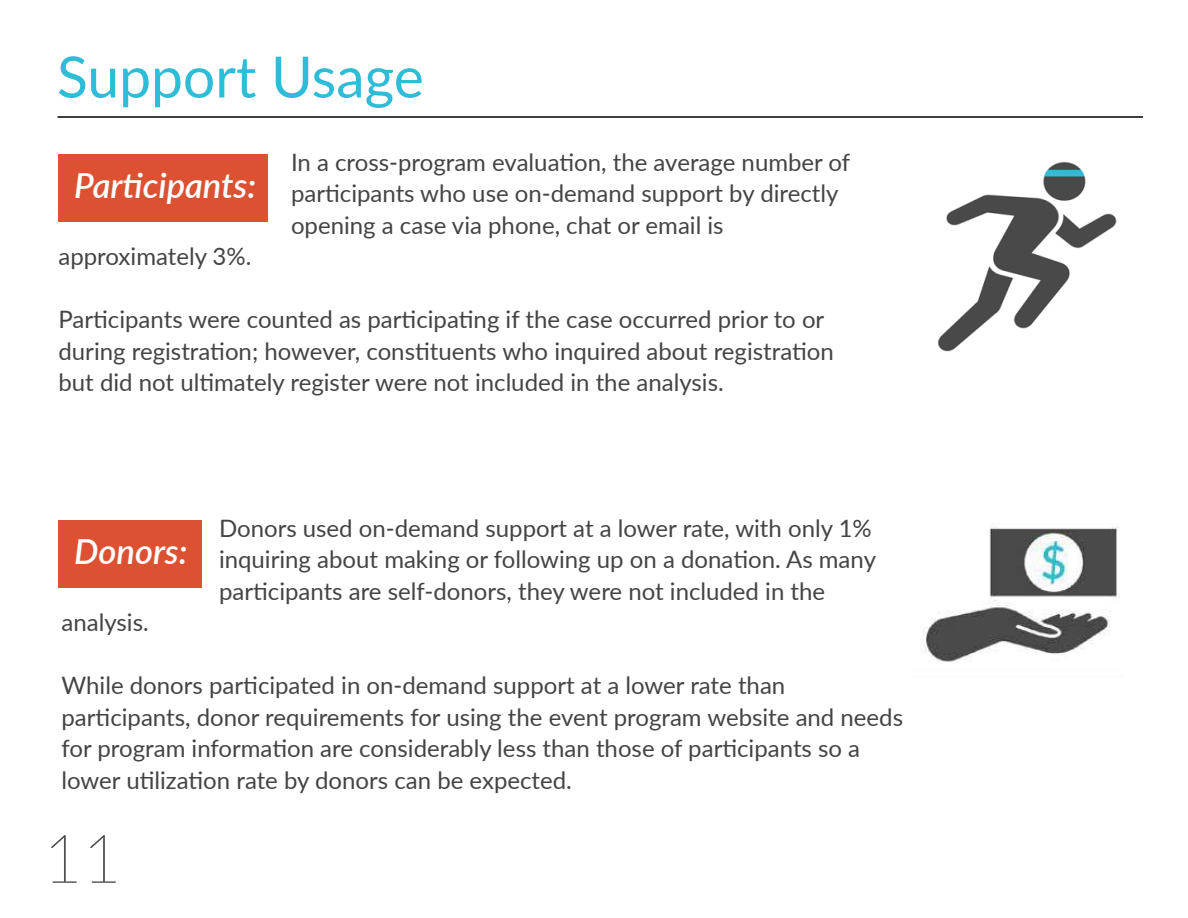
<style>
.page{position:relative;width:1188px;height:918px;background:#fff}
.page>*{position:absolute;margin:0;border:0;box-sizing:border-box;transform-origin:0 0}
.t1{font:100 67.5px "Lato";color:#4f4f4f}
.t2{font:57px "Lato";color:#2fbcd7}
.t3{font:italic 600 34.5px "Lato";color:#fff}
.t4{font:24px/31.5px "Lato";color:#444}
</style>
<div class="page">
<div style="left:58px;top:154px;width:210px;height:68px;background:#dd5133"></div>
<img style="left:937px;top:161px;width:180px;height:191px">
<div style="left:58px;top:520px;width:144px;height:68px;background:#dd5133"></div>
<hr style="left:58px;top:116px;width:1085px;height:2px;background:#2d2d2d">
<img style="left:923px;top:525px;width:196px;height:137px">
<h2 class="t2" style="left:57px;top:36px;width:368px">Support Usage</h2>
<h3 class="t3" style="left:74px;top:160px;width:184px">Participants:</h3>
<p class="t4" style="left:58px;top:240px;width:194px">approximately 3%.</p>
<p class="t4" style="left:291px;top:145px;width:561px">In a cross-program evaluation, the average number of participants who use on-demand support by directly opening a case via phone, chat or email is</p>
<p class="t4" style="left:58px;top:303px;width:777px">Participants were counted as participating if the case occurred prior to or during registration; however, constituents who inquired about registration but did not ultimately register were not included in the analysis.</p>
<h3 class="t3" style="left:74px;top:526px;width:115px">Donors:</h3>
<p class="t4" style="left:62px;top:606px;width:89px">analysis.</p>
<p class="t4" style="left:219px;top:511px;width:659px">Donors used on-demand support at a lower rate, with only 1% inquiring about making or following up on a donation. As many participants are self-donors, they were not included in the</p>
<p class="t4" style="left:62px;top:669px;width:843px">While donors participated in on-demand support at a lower rate than participants, donor requirements for using the event program website and needs for program information are considerably less than those of participants so a lower utilization rate by donors can be expected.</p>
<h1 class="t1" style="left:43px;top:812px;width:80px">11</h1>
</div>
